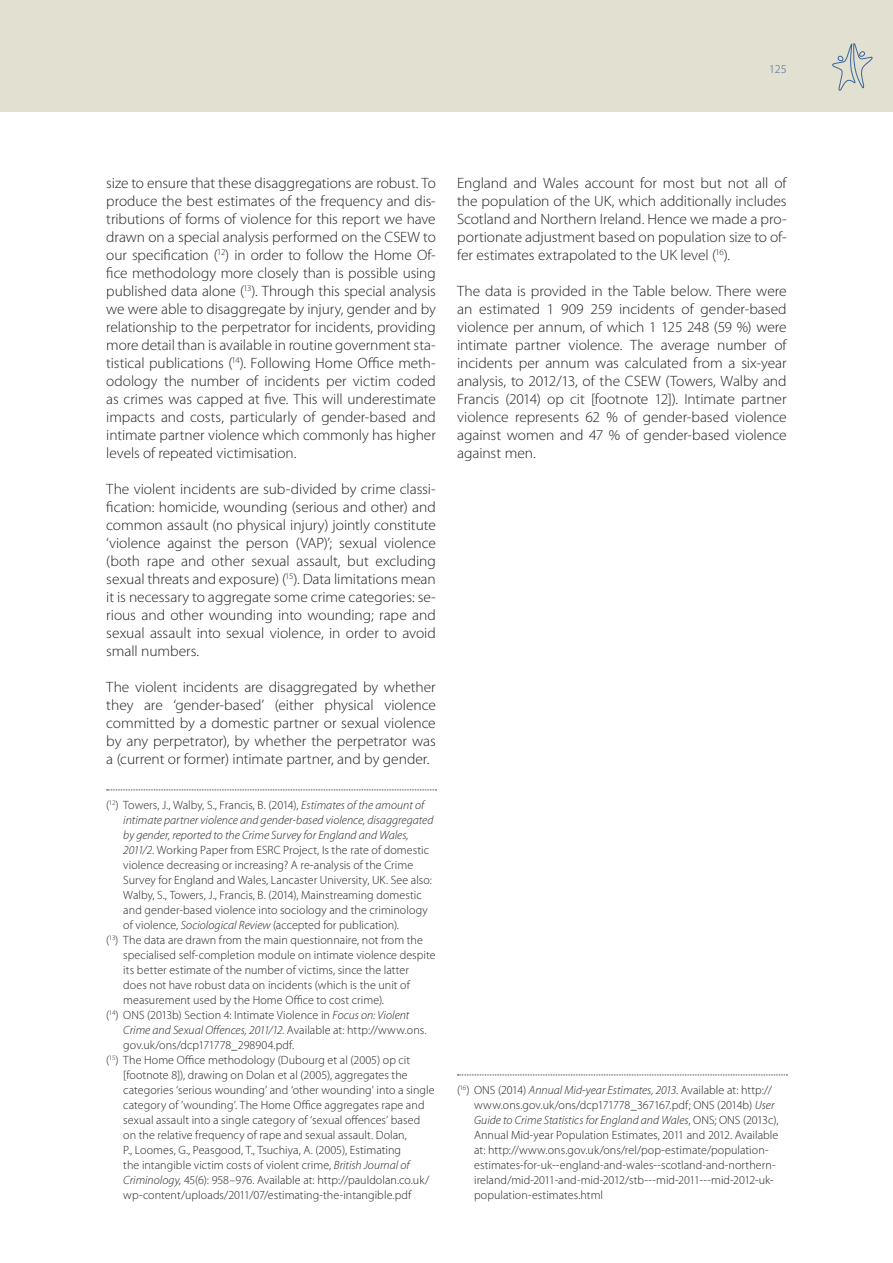
<style>
.page{position:relative;width:893px;height:1263px;background:#fff}
.page>*{position:absolute;margin:0;border:0;box-sizing:border-box;transform-origin:0 0}
.t1{font:300 15px/18px "Myriad Pro";letter-spacing:-.005em;color:#231f20;text-align:justify}
.t2{font:300 12px/15px "Myriad Pro";letter-spacing:.005em;color:#231f20}
.t3{font:italic 300 12px "Myriad Pro";letter-spacing:.005em;color:#231f20}
.t4{font:300 12px "Myriad Pro";color:#3a6697}
.s1{font-style:italic}
.s2{font-style:normal}
</style>
<div class="page">
<div style="left:0;top:0;width:893px;height:111px;background:#e2e0d1"></div>
<svg style="left:832px;top:43px;width:40px;height:48px"></svg>
<svg style="left:107px;top:789px;width:329px;height:1px"></svg>
<svg style="left:457px;top:1074px;width:330px;height:1px"></svg>
<p class="t4" style="left:769px;top:62px;width:19px">125</p>
<p class="t1" style="left:106px;top:174px;width:331px">size to ensure that these disaggregations are robust. To produce the best estimates of the frequency and dis&shy;tributions of forms of violence for this report we have drawn on a special analysis performed on the CSEW to our specification (<sup>12</sup>) in order to follow the Home Of&shy;fice methodology more closely than is possible using published data alone (<sup>13</sup>). Through this special analysis we were able to disaggregate by injury, gender and by relationship to the perpetrator for incidents, providing more detail than is available in routine government sta&shy;tistical publications (<sup>14</sup>). Following Home Office meth&shy;odology the number of incidents per victim coded as crimes was capped at five. This will underestimate impacts and costs, particularly of gender‑based and intimate partner violence which commonly has higher levels of repeated victimisation.</p>
<p class="t1" style="left:106px;top:480px;width:331px">The violent incidents are sub‑divided by crime classi&shy;fication: homicide, wounding (serious and other) and common assault (no physical injury) jointly constitute ‘violence against the person (VAP)’; sexual violence (both rape and other sexual assault, but excluding sexual threats and exposure) (<sup>15</sup>). Data limitations mean it is necessary to aggregate some crime categories: se&shy;rious and other wounding into wounding; rape and sexual assault into sexual violence, in order to avoid small numbers.</p>
<p class="t1" style="left:106px;top:678px;width:331px">The violent incidents are disaggregated by whether they are ‘gender‑based’ (either physical violence committed by a domestic partner or sexual violence by any perpetrator), by whether the perpetrator was a (current or former) intimate partner, and by gender.</p>
<p class="t2" style="left:106px;top:798px;width:319px">(<sup>12</sup>) Towers, J., Walby, S., Francis, B. (2014), <span class="s1">Estimates of the amount of</span></p>
<p class="t3" style="left:123px;top:814px;width:312px">intimate partner violence and gender‑based violence, disaggregated</p>
<p class="t3" style="left:123px;top:829px;width:287px">by gender, reported to the Crime Survey for England and Wales,</p>
<p class="t2" style="left:123px;top:843px;width:307px"><span class="s1">2011/2</span>. Working Paper from ESRC Project, Is the rate of domestic</p>
<p class="t2" style="left:123px;top:858px;width:291px">violence decreasing or increasing? A re‑analysis of the Crime</p>
<p class="t2" style="left:123px;top:873px;width:310px">Survey for England and Wales, Lancaster University, UK. See also:</p>
<p class="t2" style="left:123px;top:888px;width:300px">Walby, S., Towers, J., Francis, B. (2014), Mainstreaming domestic</p>
<p class="t2" style="left:123px;top:903px;width:306px">and gender‑based violence into sociology and the criminology</p>
<p class="t2" style="left:123px;top:918px;width:277px">of violence, <span class="s1">Sociological Review</span> (accepted for publication).</p>
<p class="t2" style="left:106px;top:933px;width:318px">(<sup>13</sup>) The data are drawn from the main questionnaire, not from the</p>
<p class="t2" style="left:123px;top:948px;width:314px">specialised self‑completion module on intimate violence despite</p>
<p class="t2" style="left:123px;top:963px;width:287px">its better estimate of the number of victims, since the latter</p>
<p class="t2" style="left:123px;top:978px;width:288px">does not have robust data on incidents (which is the unit of</p>
<p class="t2" style="left:123px;top:993px;width:262px">measurement used by the Home Office to cost crime).</p>
<p class="t2" style="left:106px;top:1008px;width:305px">(<sup>14</sup>) ONS (2013b) Section 4: Intimate Violence in <span class="s1">Focus on: Violent</span></p>
<p class="t3" style="left:123px;top:1024px;width:305px">Crime and Sexual Offences, 2011/12. <span class="s2">Available at: http://www.ons.</span></p>
<p class="t2" style="left:123px;top:1038px;width:173px">gov.uk/ons/dcp171778_298904.pdf.</p>
<p class="t2" style="left:106px;top:1053px;width:305px">(<sup>15</sup>) The Home Office methodology (Dubourg et al (2005) op cit</p>
<p class="t2" style="left:123px;top:1068px;width:286px">[footnote 8]), drawing on Dolan et al (2005), aggregates the</p>
<p class="t2" style="left:123px;top:1083px;width:313px">categories ‘serious wounding’ and ‘other wounding’ into a single</p>
<p class="t2" style="left:123px;top:1098px;width:303px">category of ‘wounding’. The Home Office aggregates rape and</p>
<p class="t2" style="left:123px;top:1113px;width:298px">sexual assault into a single category of ‘sexual offences’ based</p>
<p class="t2" style="left:123px;top:1128px;width:285px">on the relative frequency of rape and sexual assault. Dolan,</p>
<p class="t2" style="left:123px;top:1143px;width:279px">P., Loomes, G., Peasgood, T., Tsuchiya, A. (2005), Estimating</p>
<p class="t2" style="left:123px;top:1158px;width:288px">the intangible victim costs of violent crime, <span class="s1">British Journal of</span></p>
<p class="t2" style="left:123px;top:1173px;width:307px"><span class="s1">Criminology,</span> 45(6): 958–976. Available at: http://pauldolan.co.uk/</p>
<p class="t2" style="left:123px;top:1188px;width:289px">wp‑content/uploads/2011/07/estimating‑the‑intangible.pdf</p>
<p class="t1" style="left:457px;top:174px;width:331px">England and Wales account for most but not all of the population of the UK, which additionally includes Scotland and Northern Ireland. Hence we made a pro&shy;portionate adjustment based on population size to of&shy;fer estimates extrapolated to the UK level (<sup>16</sup>).</p>
<p class="t1" style="left:457px;top:282px;width:331px">The data is provided in the Table below. There were an estimated 1 909 259 incidents of gender‑based violence per annum, of which 1 125 248 (59 %) were intimate partner violence. The average number of incidents per annum was calculated from a six‑year analysis, to 2012/13, of the CSEW (Towers, Walby and Francis (2014) op cit [footnote 12]). Intimate partner violence represents 62 % of gender‑based violence against women and 47 % of gender‑based violence against men.</p>
<p class="t2" style="left:474px;top:1083px;width:306px;text-indent:-17px">(<sup>16</sup>) ONS (2014) <span class="s1">Annual Mid‑year Estimates, 2013</span>. Available at: http:// www.ons.gov.uk/ons/dcp171778_367167.pdf; ONS (2014b) <span class="s1">User Guide to Crime Statistics for England and Wales</span>, ONS; ONS (2013c), Annual Mid‑year Population Estimates, 2011 and 2012. Available at: http://www.ons.gov.uk/ons/rel/pop-estimate/population&shy;estimates-for-uk--england-and-wales--scotland-and-northern&shy;ireland/mid-2011-and-mid-2012/stb---mid-2011---mid-2012-uk&shy;population-estimates.html</p>
</div>
